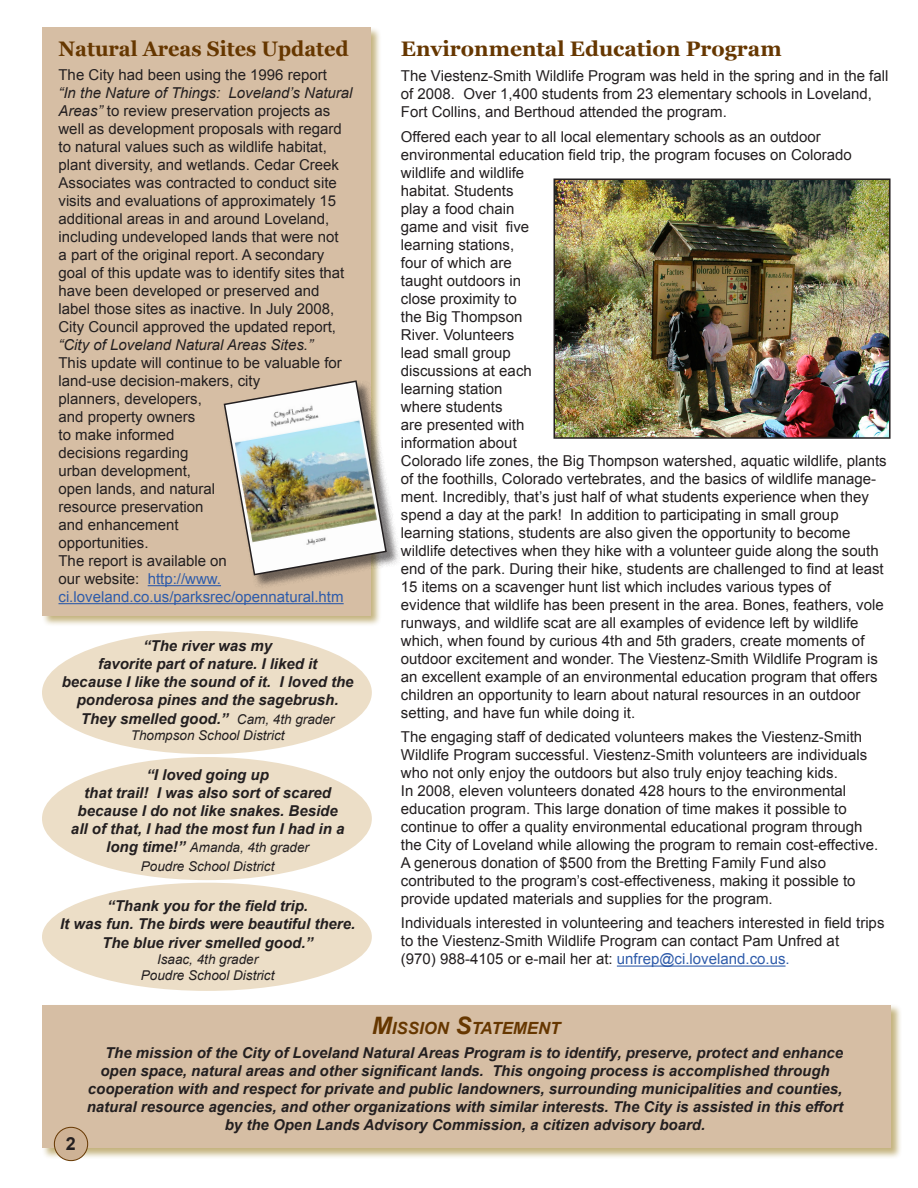
<style>
.page{position:relative;width:918px;height:1188px;background:#fff}
.page>*{position:absolute;margin:0;border:0;box-sizing:border-box;transform-origin:0 0}
.t1{font:700 21px "Georgia";color:#663700}
.t2{font:700 21px "Georgia";color:#663700;scale:.95 1}
.t3{font:700 18px "Arial";color:#231f20}
.t4{font:italic 700 16.8px "Arial";color:#663700}
.t5{font:15px/18px "Arial";color:#231f20}
.t6{font:italic 700 15px/18.3px "Arial";color:#231f20;text-align:center}
.t7{font:italic 13.5px/18.9px "Arial";color:#231f20;text-align:center}
.s1{font-style:italic}
.s2{color:#2f5caa}
.s3{font-weight:400;font-size:13.5px}
.s4{font-weight:700;font-size:15px}
.s5{font-size:24px}
</style>
<div class="page">
<div style="left:42px;top:883px;width:330px;height:108px;background:#ecdec7;border-radius:50%"></div>
<div style="left:42px;top:757px;width:330px;height:123px;background:#ecdec7;border-radius:50%"></div>
<div style="left:42px;top:631px;width:330px;height:123px;background:#ecdec7;border-radius:50%"></div>
<div style="left:41px;top:26px;width:341px;height:601px;background:#8b6a00;opacity:.5"></div>
<div style="left:42px;top:27px;width:328px;height:589px;background:#d6bea4"></div>
<div style="left:41px;top:1004px;width:861px;height:155px;background:#8b6a00;opacity:.5"></div>
<div style="left:42px;top:1005px;width:849px;height:143px;background:#d6bea4"></div>
<hr style="left:148px;top:585px;width:73px;height:1px;background:#2f5caa">
<hr style="left:58px;top:603px;width:286px;height:1px;background:#2f5caa">
<div style="left:222px;top:379px;width:178px;height:209px;background:#231f20;opacity:.6"></div>
<img style="left:223px;top:379px;width:165px;height:197px">
<hr style="left:617px;top:966px;width:169px;height:1px;background:#2f5caa">
<img style="left:557px;top:181px;width:331px;height:255px">
<div style="left:554px;top:178px;width:337px;height:261px;border:2px solid #231f20"></div>
<div style="left:54px;top:1127px;width:34px;height:34px;background:#ceb295;border-radius:50%"></div>
<div style="left:54px;top:1127px;width:34px;height:34px;border:1px solid #663700;border-radius:50%"></div>
<p class="t2" style="left:58px;top:37px;width:307px">Natural Areas Sites Updated</p>
<p class="t5" style="left:58px;top:66px;width:296px">The City had been using the 1996 report<br><span class="s1">“In the Nature of Things: Loveland’s Natural Areas”</span> to review preservation projects as well as development proposals with regard to natural values such as wildlife habitat, plant diversity, and wetlands. Cedar Creek Associates was contracted to conduct site visits and evaluations of approximately 15 additional areas in and around Loveland, including undeveloped lands that were not<br>a part of the original report. A secondary goal of this update was to identify sites that have been developed or preserved and label those sites as inactive. In July 2008, City Council approved the updated report, <span class="s1">“City of Loveland Natural Areas Sites.”<br></span>This update will continue to be valuable for land-use decision-makers, city<br>planners, developers,<br>and property owners<br>to make informed<br>decisions regarding<br>urban development,<br>open lands, and natural<br>resource preservation<br>and enhancement<br>opportunities.<br>The report is available on<br>our website: <span class="s2">http://www. ci.loveland.co.us/parksrec/opennatural.htm</span></p>
<p class="t6" style="left:62px;top:637px;width:293px">“The river was my<br>favorite part of nature. I liked it<br>because I like the sound of it. I loved the ponderosa pines and the sagebrush.<br>They smelled good.” <span class="s3">Cam, 4th grader</span></p>
<p class="t7" style="left:131px;top:726px;width:155px">Thompson School District</p>
<p class="t6" style="left:71px;top:766px;width:275px">“I loved going up<br>that trail! I was also sort of scared because I do not like snakes. Beside all of that, I had the most fun I had in a</p>
<p class="t7" style="left:106px;top:839px;width:204px"><span class="s4">long time!”</span> Amanda, 4th grader<br>Poudre School District</p>
<p class="t6" style="left:60px;top:897px;width:297px">“Thank you for the field trip.<br>It was fun. The birds were beautiful there.<br>The blue river smelled good.”</p>
<p class="t7" style="left:141px;top:951px;width:135px;line-height:16.2px">Isaac, 4th grader<br>Poudre School District</p>
<p class="t1" style="left:401px;top:37px;width:382px">Environmental Education Program</p>
<p class="t5" style="left:401px;top:67px;width:489px">The Viestenz-Smith Wildlife Program was held in the spring and in the fall of 2008. Over 1,400 students from 23 elementary schools in Loveland,<br>Fort Collins, and Berthoud attended the program.</p>
<p class="t5" style="left:401px;top:128px;width:487px">Offered each year to all local elementary schools as an outdoor environmental education field trip, the program focuses on Colorado wildlife and wildlife<br>habitat. Students<br>play a food chain<br>game and visit five<br>learning stations,<br>four of which are<br>taught outdoors in<br>close proximity to<br>the Big Thompson<br>River. Volunteers<br>lead small group<br>discussions at each<br>learning station<br>where students<br>are presented with<br>information about<br>Colorado life zones, the Big Thompson watershed, aquatic wildlife, plants of the foothills, Colorado vertebrates, and the basics of wildlife manage&shy;ment. Incredibly, that’s just half of what students experience when they spend a day at the park! In addition to participating in small group learning stations, students are also given the opportunity to become wildlife detectives when they hike with a volunteer guide along the south end of the park. During their hike, students are challenged to find at least 15 items on a scavenger hunt list which includes various types of evidence that wildlife has been present in the area. Bones, feathers, vole runways, and wildlife scat are all examples of evidence left by wildlife which, when found by curious 4th and 5th graders, create moments of outdoor excitement and wonder. The Viestenz-Smith Wildlife Program is an excellent example of an environmental education program that offers children an opportunity to learn about natural resources in an outdoor setting, and have fun while doing it.</p>
<p class="t5" style="left:401px;top:728px;width:479px">The engaging staff of dedicated volunteers makes the Viestenz-Smith Wildlife Program successful. Viestenz-Smith volunteers are individuals who not only enjoy the outdoors but also truly enjoy teaching kids.<br>In 2008, eleven volunteers donated 428 hours to the environmental education program. This large donation of time makes it possible to continue to offer a quality environmental educational program through the City of Loveland while allowing the program to remain cost-effective.<br>A generous donation of $500 from the Bretting Family Fund also contributed to the program’s cost-effectiveness, making it possible to provide updated materials and supplies for the program.</p>
<p class="t5" style="left:401px;top:914px;width:485px">Individuals interested in volunteering and teachers interested in field trips to the Viestenz-Smith Wildlife Program can contact Pam Unfred at<br>(970) 988-4105 or e-mail her at: <span class="s2">unfrep@ci.loveland.co.us.</span></p>
<p class="t4" style="left:372px;top:1018px;width:190px"><span class="s5">M</span>ISSION <span class="s5">S</span>TATEMENT</p>
<p class="t3" style="left:66px;top:1132px;width:12px">2</p>
<p class="t6" style="left:105px;top:1044px;width:740px">The mission of the City of Loveland Natural Areas Program is to identify, preserve, protect and enhance</p>
<p class="t6" style="left:100px;top:1062px;width:731px">open space, natural areas and other significant lands. This ongoing process is accomplished through</p>
<p class="t6" style="left:88px;top:1080px;width:756px">cooperation with and respect for private and public landowners, surrounding municipalities and counties,</p>
<p class="t6" style="left:87px;top:1098px;width:758px">natural resource agencies, and other organizations with similar interests. The City is assisted in this effort</p>
<p class="t6" style="left:225px;top:1116px;width:482px">by the Open Lands Advisory Commission, a citizen advisory board.</p>
</div>
